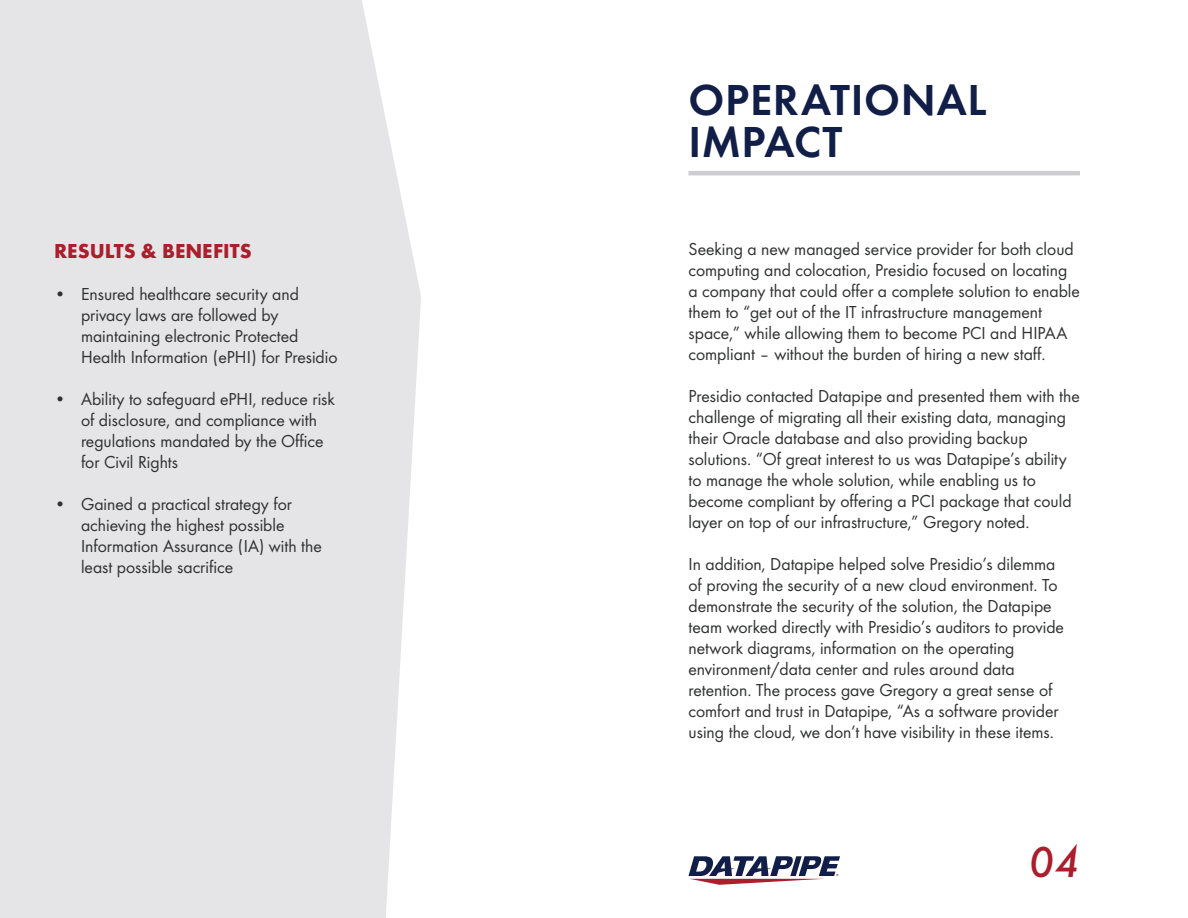
<style>
.page{position:relative;width:1188px;height:918px;background:#fff}
.page>*{position:absolute;margin:0;border:0;box-sizing:border-box;transform-origin:0 0}
.t1{font:45px "Futura Dem";letter-spacing:.015em;color:#111e47}
.t2{font:italic 500 45px "Futura";color:#ab1e2c}
.t3{font:700 21px "Futura";color:#ab1e2c}
.t4{font:18px/21px "Futura Boo";color:#303131}
</style>
<div class="page">
<div style="left:0;top:0;width:421px;height:918px;background:#e5e5e8"></div>
<svg style="left:688px;top:856px;width:152px;height:29px"></svg>
<hr style="left:688px;top:171px;width:392px;height:4px;background:#ccccd1">
<p class="t3" style="left:54px;top:236px;width:199px">RESULTS &amp; BENEFITS</p>
<p class="t4" style="left:81px;top:284px;width:258px;text-indent:-27px">• Ensured healthcare security and privacy laws are followed by maintaining electronic Protected Health Information (ePHI) for Presidio</p>
<p class="t4" style="left:81px;top:389px;width:256px;text-indent:-27px">• Ability to safeguard ePHI, reduce risk of disclosure, and compliance with regulations mandated by the Office for Civil Rights</p>
<p class="t4" style="left:81px;top:494px;width:242px;text-indent:-27px">• Gained a practical strategy for achieving the highest possible<br>Information Assurance (IA) with the least possible sacrifice</p>
<p class="t1" style="left:688px;top:69px;width:300px">OPERATIONAL</p>
<p class="t1" style="left:688px;top:111px;width:155px">IMPACT</p>
<p class="t4" style="left:688px;top:238px;width:393px">Seeking a new managed service provider for both cloud computing and colocation, Presidio focused on locating a company that could offer a complete solution to enable them to “get out of the IT infrastructure management space,” while allowing them to become PCI and HIPAA compliant – without the burden of hiring a new staff.</p>
<p class="t4" style="left:688px;top:385px;width:393px">Presidio contacted Datapipe and presented them with the challenge of migrating all their existing data, managing their Oracle database and also providing backup solutions. “Of great interest to us was Datapipe’s ability to manage the whole solution, while enabling us to become compliant by offering a PCI package that could layer on top of our infrastructure,” Gregory noted.</p>
<p class="t4" style="left:688px;top:553px;width:377px">In addition, Datapipe helped solve Presidio’s dilemma of proving the security of a new cloud environment. To demonstrate the security of the solution, the Datapipe team worked directly with Presidio’s auditors to provide network diagrams, information on the operating environment/data center and rules around data retention. The process gave Gregory a great sense of comfort and trust in Datapipe, “As a software provider using the cloud, we don’t have visibility in these items.</p>
<p class="t2" style="left:1029px;top:830px;width:53px">04</p>
</div>
